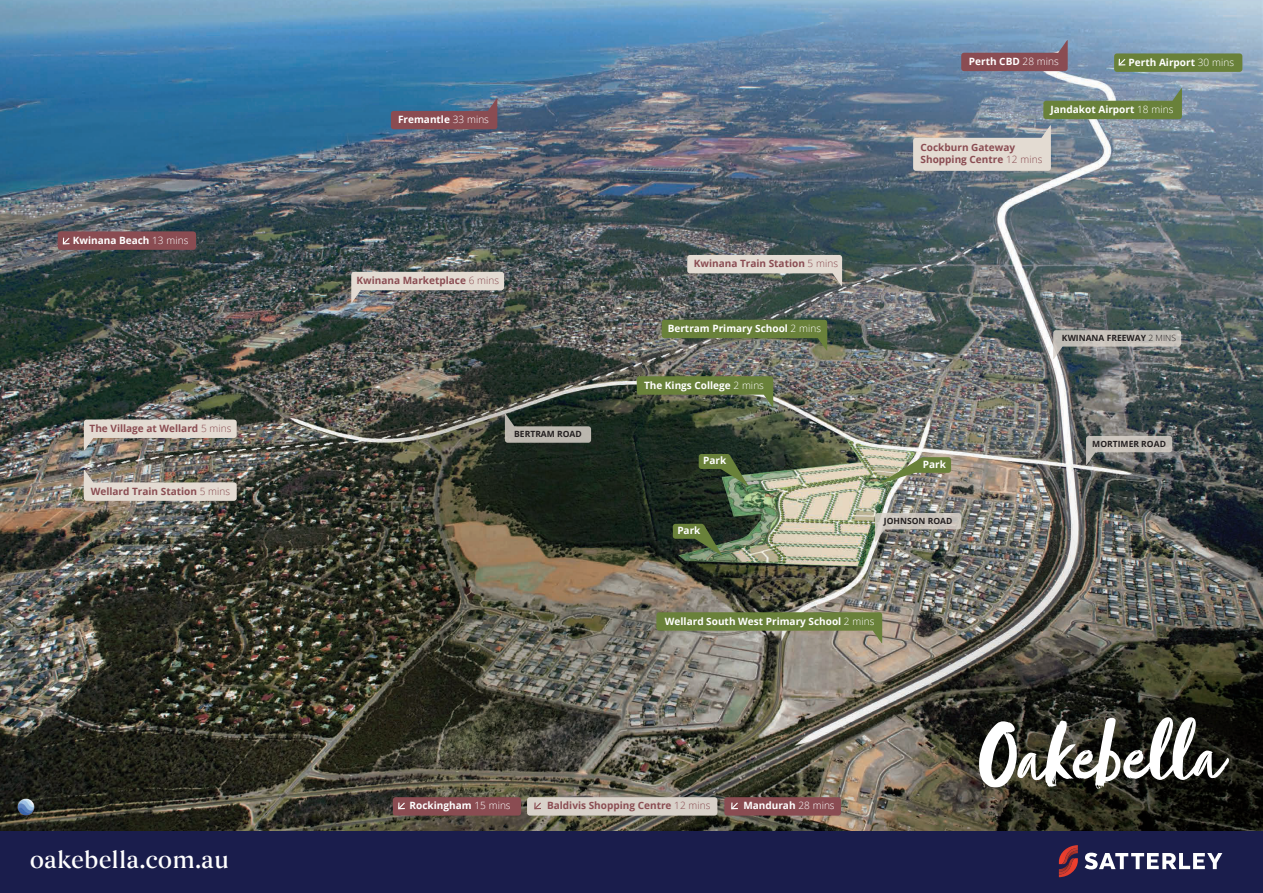
<style>
.page{position:relative;width:1263px;height:893px;background:#fff}
.page>*{position:absolute;margin:0;border:0;box-sizing:border-box;transform-origin:0 0}
.t1{font:500 24px "Begum";color:#fff}
.t2{font:700 10.05px "Open Sans";color:#fff}
.t3{font:700 10.05px/12px "Open Sans";color:#8a4c52}
.t4{font:700 8.55px "Open Sans";color:#231f20}
.s1{font-weight:300}
</style>
<div class="page">
<img style="left:0;top:0;width:1263px;height:831px">
<div style="left:1114px;top:53px;width:128px;height:19px;background:#69813a;border-radius:3px"></div>
<img style="left:84px;top:420px;width:153px;height:31px">
<svg style="left:351px;top:272px;width:153px;height:31px;background:#afaaa5"></svg>
<svg style="left:687px;top:255px;width:155px;height:31px;background:#aaa9a3"></svg>
<svg style="left:1053px;top:330px;width:128px;height:29px;background:#9e9f9b"></svg>
<svg style="left:1086px;top:436px;width:86px;height:29px;background:#9a9894"></svg>
<svg style="left:875px;top:513px;width:86px;height:29px;background:#a8a49d"></svg>
<svg style="left:505px;top:414px;width:86px;height:29px;background:#7a7c73"></svg>
<svg style="left:662px;top:320px;width:165px;height:31px;background:#6d7c4f"></svg>
<svg style="left:656px;top:612px;width:226px;height:32px;background:#7c885a"></svg>
<svg style="left:637px;top:376px;width:136px;height:32px;background:#5c6d3d"></svg>
<svg style="left:699px;top:454px;width:49px;height:32px;background:#475c35"></svg>
<svg style="left:673px;top:524px;width:49px;height:32px;background:#495b35"></svg>
<svg style="left:880px;top:457px;width:71px;height:26px;background:#8f9770"></svg>
<img style="left:84px;top:469px;width:153px;height:32px">
<svg style="left:913px;top:125px;width:138px;height:46px;background:#c7c3c0"></svg>
<svg style="left:961px;top:40px;width:107px;height:31px;background:#81697a"></svg>
<svg style="left:1043px;top:88px;width:139px;height:31px;background:#758b69"></svg>
<div style="left:393px;top:797px;width:128px;height:19px;background:#8a4c52;border-radius:3px"></div>
<div style="left:58px;top:231px;width:138px;height:19px;background:#8a4c52;border-radius:3px"></div>
<div style="left:527px;top:797px;width:190px;height:19px;background:#d8d1c9;border-radius:3px"></div>
<div style="left:724px;top:797px;width:117px;height:19px;background:#8a4c52;border-radius:3px"></div>
<svg style="left:391px;top:98px;width:106px;height:31px;background:#6b5d70"></svg>
<img style="left:17px;top:799px;width:17px;height:17px">
<svg style="left:979px;top:717px;width:250px;height:72px"></svg>
<svg style="left:62px;top:237px;width:8px;height:8px"></svg>
<svg style="left:398px;top:802px;width:7px;height:8px"></svg>
<svg style="left:534px;top:802px;width:7px;height:8px"></svg>
<svg style="left:731px;top:802px;width:7px;height:8px"></svg>
<svg style="left:1118px;top:58px;width:8px;height:8px"></svg>
<div style="left:0;top:831px;width:1263px;height:62px;background:#1a1d4c"></div>
<svg style="left:1059px;top:845px;width:19px;height:32px"></svg>
<svg style="left:1085px;top:853px;width:137px;height:16px"></svg>
<p class="t2" style="left:73px;top:233px;width:117px">Kwinana Beach <span class="s1">13 mins</span></p>
<p class="t3" style="left:90px;top:422px;width:143px">The Village at Wellard <span class="s1">5 mins</span></p>
<p class="t3" style="left:91px;top:485px;width:141px">Wellard Train Station <span class="s1">5 mins</span></p>
<p class="t1" style="left:30px;top:846px;width:201px">oakebella.com.au</p>
<p class="t2" style="left:398px;top:112px;width:92px">Fremantle <span class="s1">33 mins</span></p>
<p class="t3" style="left:357px;top:274px;width:144px">Kwinana Marketplace <span class="s1">6 mins</span></p>
<p class="t4" style="left:514px;top:428px;width:69px">BERTRAM ROAD</p>
<p class="t2" style="left:969px;top:54px;width:91px">Perth CBD <span class="s1">28 mins</span></p>
<p class="t2" style="left:1129px;top:55px;width:107px">Perth Airport <span class="s1">30 mins</span></p>
<p class="t2" style="left:1050px;top:102px;width:124px">Jandakot Airport <span class="s1">18 mins</span></p>
<p class="t3" style="left:920px;top:141px;width:123px">Cockburn Gateway<br>Shopping Centre <span class="s1">12 mins</span></p>
<p class="t3" style="left:694px;top:257px;width:146px">Kwinana Train Station <span class="s1">5 mins</span></p>
<p class="t2" style="left:668px;top:321px;width:155px">Bertram Primary School <span class="s1">2 mins</span></p>
<p class="t2" style="left:644px;top:378px;width:121px">The Kings College <span class="s1">2 mins</span></p>
<p class="t2" style="left:703px;top:454px;width:25px">Park</p>
<p class="t2" style="left:677px;top:523px;width:25px">Park</p>
<p class="t2" style="left:923px;top:457px;width:25px">Park</p>
<p class="t4" style="left:884px;top:515px;width:70px">JOHNSON ROAD</p>
<p class="t2" style="left:665px;top:614px;width:211px">Wellard South West Primary School <span class="s1">2 mins</span></p>
<p class="t4" style="left:1062px;top:332px;width:116px">KWINANA FREEWAY <span class="s1">2 MINS</span></p>
<p class="t4" style="left:1092px;top:438px;width:75px">MORTIMER ROAD</p>
<p class="t2" style="left:410px;top:798px;width:103px">Rockingham <span class="s1">15 mins</span></p>
<p class="t3" style="left:547px;top:799px;width:165px">Baldivis Shopping Centre <span class="s1">12 mins</span></p>
<p class="t2" style="left:743px;top:798px;width:93px">Mandurah <span class="s1">28 mins</span></p>
</div>
